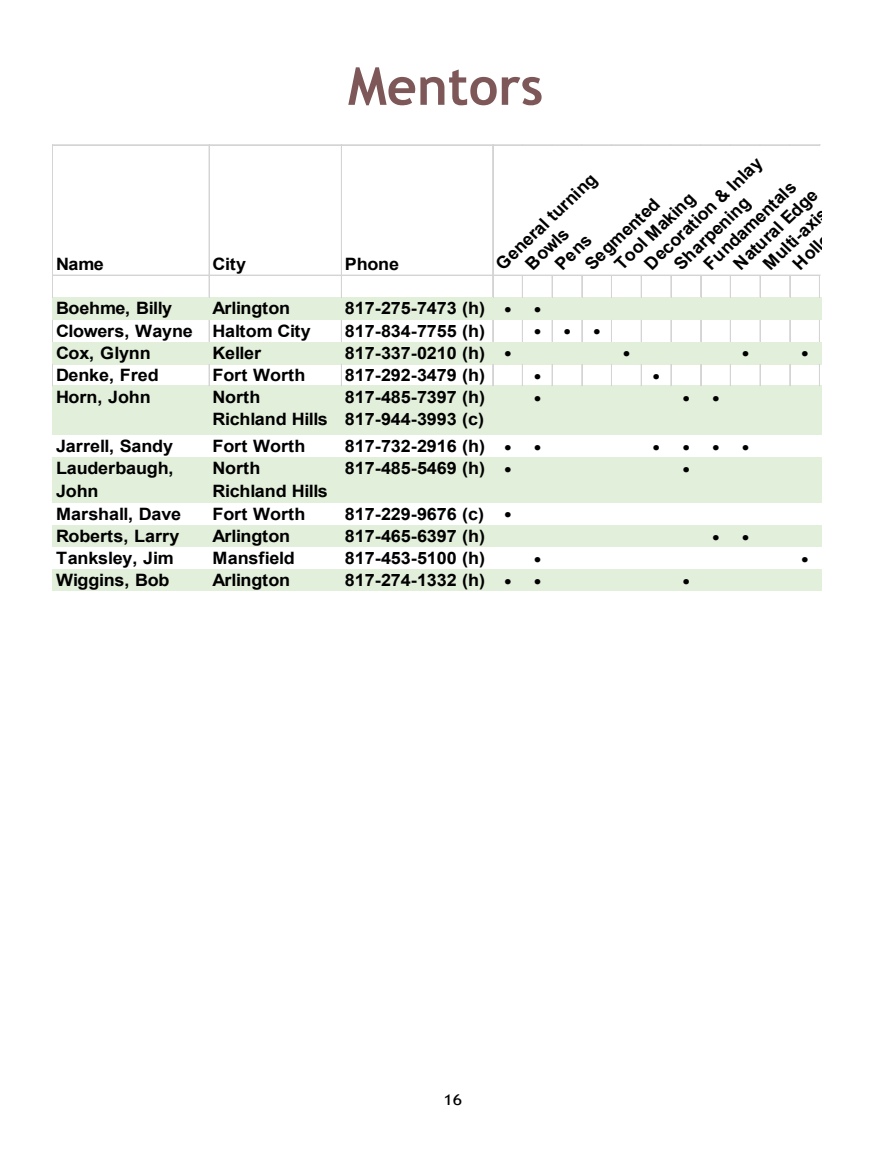
<style>
.page{position:relative;width:891px;height:1153px;background:#fff}
.page>*{position:absolute;margin:0;border:0;box-sizing:border-box;transform-origin:0 0}
.t1{font:700 52.35px "Trebuchet MS";color:#7e5759}
.t2{font:700 17.55px "Arial";color:#000}
.t3{font:700 17.1px/22.2px "Arial";letter-spacing:-.005em;color:#000;scale:1.06 1}
.t4{font:17.1px "Calibri";color:#000;scale:1.06 1}
.t5{font:14.85px "Trebuchet MS";color:#000;scale:1.21 1}
.s1{font-family:"Calibri";font-weight:400}
</style>
<div class="page">
<hr style="left:52px;top:145px;width:1px;height:132px;background:#d4d4d4">
<hr style="left:209px;top:145px;width:1px;height:132px;background:#d4d4d4">
<hr style="left:341px;top:145px;width:1px;height:132px;background:#d4d4d4">
<hr style="left:492px;top:145px;width:1px;height:132px;background:#d4d4d4">
<hr style="left:52px;top:145px;width:768px;height:1px;background:#d4d4d4">
<hr style="left:52px;top:275px;width:768px;height:1px;background:#d4d4d4">
<svg style="left:52px;top:277px;width:1px;height:20px"></svg>
<svg style="left:209px;top:277px;width:1px;height:20px"></svg>
<svg style="left:341px;top:277px;width:1px;height:20px"></svg>
<svg style="left:492px;top:277px;width:1px;height:20px"></svg>
<svg style="left:522px;top:276px;width:1px;height:21px"></svg>
<svg style="left:551px;top:276px;width:2px;height:21px"></svg>
<svg style="left:581px;top:276px;width:1px;height:21px"></svg>
<svg style="left:611px;top:276px;width:1px;height:21px"></svg>
<svg style="left:641px;top:276px;width:1px;height:21px"></svg>
<svg style="left:670px;top:276px;width:1px;height:21px"></svg>
<svg style="left:700px;top:276px;width:1px;height:21px"></svg>
<svg style="left:730px;top:276px;width:1px;height:21px"></svg>
<svg style="left:759px;top:276px;width:2px;height:21px"></svg>
<svg style="left:789px;top:276px;width:1px;height:21px"></svg>
<svg style="left:819px;top:276px;width:1px;height:21px"></svg>
<div style="left:52px;top:297px;width:769px;height:23px;background:#e2efda"></div>
<div style="left:52px;top:341px;width:769px;height:23px;background:#e2efda"></div>
<div style="left:52px;top:386px;width:769px;height:50px;background:#e2efda"></div>
<div style="left:52px;top:435px;width:769px;height:23px;background:#fff"></div>
<div style="left:52px;top:457px;width:769px;height:46px;background:#e2efda"></div>
<div style="left:52px;top:502px;width:769px;height:23px;background:#fff"></div>
<div style="left:52px;top:524px;width:769px;height:23px;background:#e2efda"></div>
<div style="left:52px;top:546px;width:769px;height:23px;background:#fff"></div>
<div style="left:52px;top:569px;width:769px;height:23px;background:#e2efda"></div>
<hr style="left:52px;top:591px;width:769px;height:1px;background:#fff">
<svg style="left:52px;top:320px;width:1px;height:21px"></svg>
<svg style="left:209px;top:320px;width:1px;height:21px"></svg>
<svg style="left:341px;top:320px;width:1px;height:21px"></svg>
<svg style="left:492px;top:320px;width:1px;height:21px"></svg>
<svg style="left:522px;top:320px;width:1px;height:21px"></svg>
<svg style="left:551px;top:320px;width:2px;height:21px"></svg>
<svg style="left:581px;top:320px;width:1px;height:21px"></svg>
<svg style="left:611px;top:320px;width:1px;height:21px"></svg>
<svg style="left:641px;top:320px;width:1px;height:21px"></svg>
<svg style="left:670px;top:320px;width:1px;height:21px"></svg>
<svg style="left:700px;top:320px;width:1px;height:21px"></svg>
<svg style="left:730px;top:320px;width:1px;height:21px"></svg>
<svg style="left:759px;top:320px;width:2px;height:21px"></svg>
<svg style="left:789px;top:320px;width:1px;height:21px"></svg>
<svg style="left:819px;top:320px;width:1px;height:21px"></svg>
<svg style="left:52px;top:364px;width:1px;height:22px"></svg>
<svg style="left:209px;top:364px;width:1px;height:22px"></svg>
<svg style="left:341px;top:364px;width:1px;height:22px"></svg>
<svg style="left:492px;top:364px;width:1px;height:22px"></svg>
<svg style="left:522px;top:364px;width:1px;height:22px"></svg>
<svg style="left:551px;top:364px;width:2px;height:22px"></svg>
<svg style="left:581px;top:364px;width:1px;height:22px"></svg>
<svg style="left:611px;top:364px;width:1px;height:22px"></svg>
<svg style="left:641px;top:364px;width:1px;height:22px"></svg>
<svg style="left:670px;top:364px;width:1px;height:22px"></svg>
<svg style="left:700px;top:364px;width:1px;height:22px"></svg>
<svg style="left:730px;top:364px;width:1px;height:22px"></svg>
<svg style="left:759px;top:364px;width:2px;height:22px"></svg>
<svg style="left:789px;top:364px;width:1px;height:22px"></svg>
<svg style="left:819px;top:364px;width:1px;height:22px"></svg>
<h1 class="t1" style="left:348px;top:66px;width:197px">Mentors</h1>
<p class="t3" style="left:56px;top:254px;width:47px">Name</p>
<p class="t3" style="left:213px;top:254px;width:33px">City</p>
<p class="t3" style="left:345px;top:254px;width:53px">Phone</p>
<p class="t2" style="left:642px;top:261px;width:156px;rotate:-43deg">Decoration &amp; Inlay</p>
<p class="t2" style="left:494px;top:261px;width:132px;rotate:-43deg">General turning</p>
<p class="t2" style="left:702px;top:261px;width:121px;rotate:-43deg">Fundamentals</p>
<p class="t2" style="left:732px;top:261px;width:109px;rotate:-43deg">Natural Edge</p>
<p class="t2" style="left:613px;top:261px;width:104px;rotate:-43deg">Tool Making</p>
<p class="t2" style="left:583px;top:261px;width:96px;rotate:-43deg">Segmented</p>
<p class="t2" style="left:672px;top:261px;width:98px;rotate:-43deg">Sharpening</p>
<p class="t2" style="left:761px;top:261px;width:82px;rotate:-43deg">Multi-axis</p>
<p class="t2" style="left:524px;top:261px;width:53px;rotate:-43deg">Bowls</p>
<p class="t2" style="left:554px;top:261px;width:44px;rotate:-43deg">Pens</p>
<p class="t3" style="left:56px;top:299px;width:111px">Boehme, Billy</p>
<p class="t3" style="left:213px;top:299px;width:75px">Arlington</p>
<p class="t3" style="left:345px;top:299px;width:187px">817-275-7473 (h) <span class="s1">• •</span></p>
<p class="t3" style="left:56px;top:321px;width:242px">Clowers, Wayne Haltom City</p>
<p class="t3" style="left:345px;top:321px;width:134px">817-834-7755 (h)</p>
<p class="t4" style="left:533px;top:324px;width:66px">•••</p>
<p class="t3" style="left:56px;top:343px;width:91px">Cox, Glynn</p>
<p class="t3" style="left:213px;top:343px;width:47px">Keller</p>
<p class="t3" style="left:345px;top:343px;width:159px">817-337-0210 (h) <span class="s1">•</span></p>
<p class="t4" style="left:622px;top:346px;width:10px">•</p>
<p class="t4" style="left:741px;top:346px;width:10px">•</p>
<p class="t4" style="left:800px;top:346px;width:10px">•</p>
<p class="t3" style="left:56px;top:365px;width:98px">Denke, Fred</p>
<p class="t3" style="left:213px;top:365px;width:89px">Fort Worth</p>
<p class="t3" style="left:345px;top:365px;width:134px">817-292-3479 (h)</p>
<p class="t4" style="left:533px;top:369px;width:10px">•</p>
<p class="t4" style="left:652px;top:369px;width:10px">•</p>
<p class="t3" style="left:56px;top:387px;width:91px">Horn, John</p>
<p class="t3" style="left:213px;top:387px;width:110px">North<br>Richland Hills</p>
<p class="t3" style="left:345px;top:387px;width:134px">817-485-7397 (h)<br>817-944-3993 (c)</p>
<p class="t4" style="left:533px;top:391px;width:10px">•</p>
<p class="t4" style="left:681px;top:391px;width:38px">• •</p>
<p class="t3" style="left:56px;top:437px;width:112px">Jarrell, Sandy</p>
<p class="t3" style="left:213px;top:437px;width:89px">Fort Worth</p>
<p class="t3" style="left:345px;top:437px;width:187px">817-732-2916 (h) <span class="s1">• •</span></p>
<p class="t4" style="left:652px;top:440px;width:94px">••••</p>
<p class="t3" style="left:56px;top:459px;width:112px">Lauderbaugh,<br>John</p>
<p class="t3" style="left:213px;top:459px;width:110px">North<br>Richland Hills</p>
<p class="t3" style="left:345px;top:459px;width:159px">817-485-5469 (h) <span class="s1">•</span></p>
<p class="t4" style="left:681px;top:462px;width:10px">•</p>
<p class="t3" style="left:56px;top:504px;width:120px">Marshall, Dave</p>
<p class="t3" style="left:213px;top:504px;width:89px">Fort Worth</p>
<p class="t3" style="left:345px;top:504px;width:159px">817-229-9676 (c) <span class="s1">•</span></p>
<p class="t3" style="left:56px;top:526px;width:118px">Roberts, Larry</p>
<p class="t3" style="left:213px;top:526px;width:75px">Arlington</p>
<p class="t3" style="left:345px;top:526px;width:134px">817-465-6397 (h)</p>
<p class="t4" style="left:711px;top:529px;width:38px">• •</p>
<p class="t3" style="left:56px;top:548px;width:112px">Tanksley, Jim</p>
<p class="t3" style="left:213px;top:548px;width:79px">Mansfield</p>
<p class="t3" style="left:345px;top:548px;width:134px">817-453-5100 (h)</p>
<p class="t4" style="left:533px;top:552px;width:10px">•</p>
<p class="t4" style="left:800px;top:552px;width:10px">•</p>
<p class="t3" style="left:56px;top:570px;width:109px">Wiggins, Bob</p>
<p class="t3" style="left:213px;top:570px;width:75px">Arlington</p>
<p class="t3" style="left:345px;top:570px;width:187px">817-274-1332 (h) <span class="s1">• •</span></p>
<p class="t4" style="left:681px;top:574px;width:10px">•</p>
<p class="t5" style="left:443px;top:1093px;width:17px">16</p>
</div>
